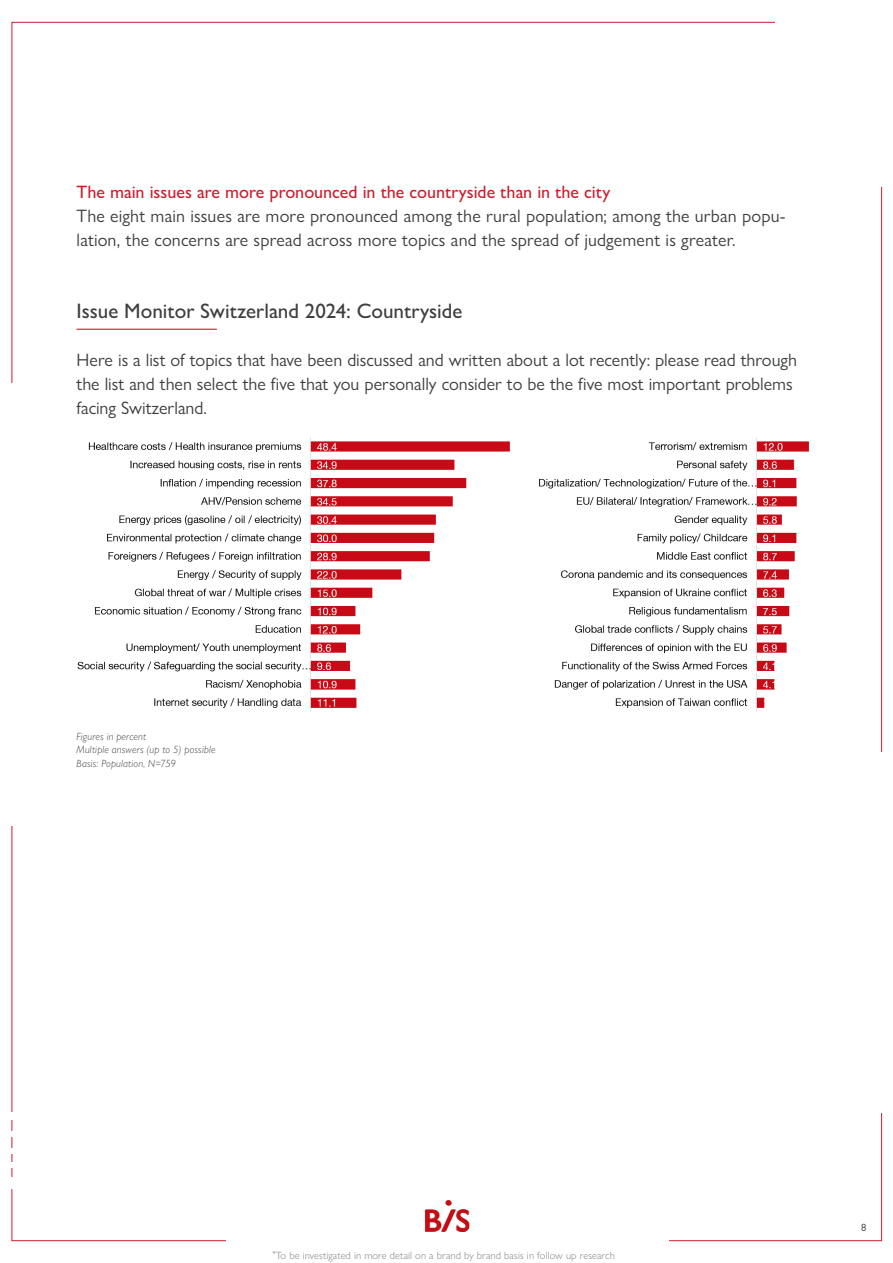
<style>
.page{position:relative;width:893px;height:1263px;background:#fff}
.page>*{position:absolute;margin:0;border:0;box-sizing:border-box;transform-origin:0 0}
.t1{font:500 21px "Gill Sans Nova";color:#3c3e40}
.t2{font:18px/24px "Gill Sans Nova";letter-spacing:.005em;color:#3c3e40}
.t3{font:500 18px "Gill Sans Nova";color:#c9202d}
.t4{font:italic 300 10.5px/13.5px "Gill Sans Nova";letter-spacing:.02em;color:#3c3e40}
.t5{font:300 10.5px "Gill Sans Nova";letter-spacing:.01em;color:#7c7f80}
.t6{font:10.5px "Gill Sans Nova";color:#3c3e40}
</style>
<div class="page">
<img style="left:426px;top:1212px;width:44px;height:20px">
<img style="left:426px;top:1200px;width:43px;height:31px">
<hr style="left:77px;top:329px;width:140px;height:1px;background:#c9202d">
<img style="left:77px;top:437px;width:732px;height:275px">
<p class="t3" style="left:77px;top:181px;width:535px">The main issues are more pronounced in the countryside than in the city</p>
<p class="t2" style="left:77px;top:204px;width:709px">The eight main issues are more pronounced among the rural population; among the urban popu&shy;lation, the concerns are spread across more topics and the spread of judgement is greater.</p>
<p class="t1" style="left:77px;top:298px;width:387px">Issue Monitor Switzerland 2024: Countryside</p>
<p class="t2" style="left:77px;top:348px;width:722px">Here is a list of topics that have been discussed and written about a lot recently: please read through the list and then select the five that you personally consider to be the five most important problems facing Switzerland.</p>
<p class="t4" style="left:77px;top:729px;width:141px">Figures in percent<br>Multiple answers (up to 5) possible<br>Basis: Population, N=759</p>
<p class="t5" style="left:272px;top:1248px;width:344px"><sup>*</sup>To be investigated in more detail on a brand by brand basis in follow up research</p>
<p class="t6" style="left:861px;top:1221px;width:7px">8</p>
</div>
